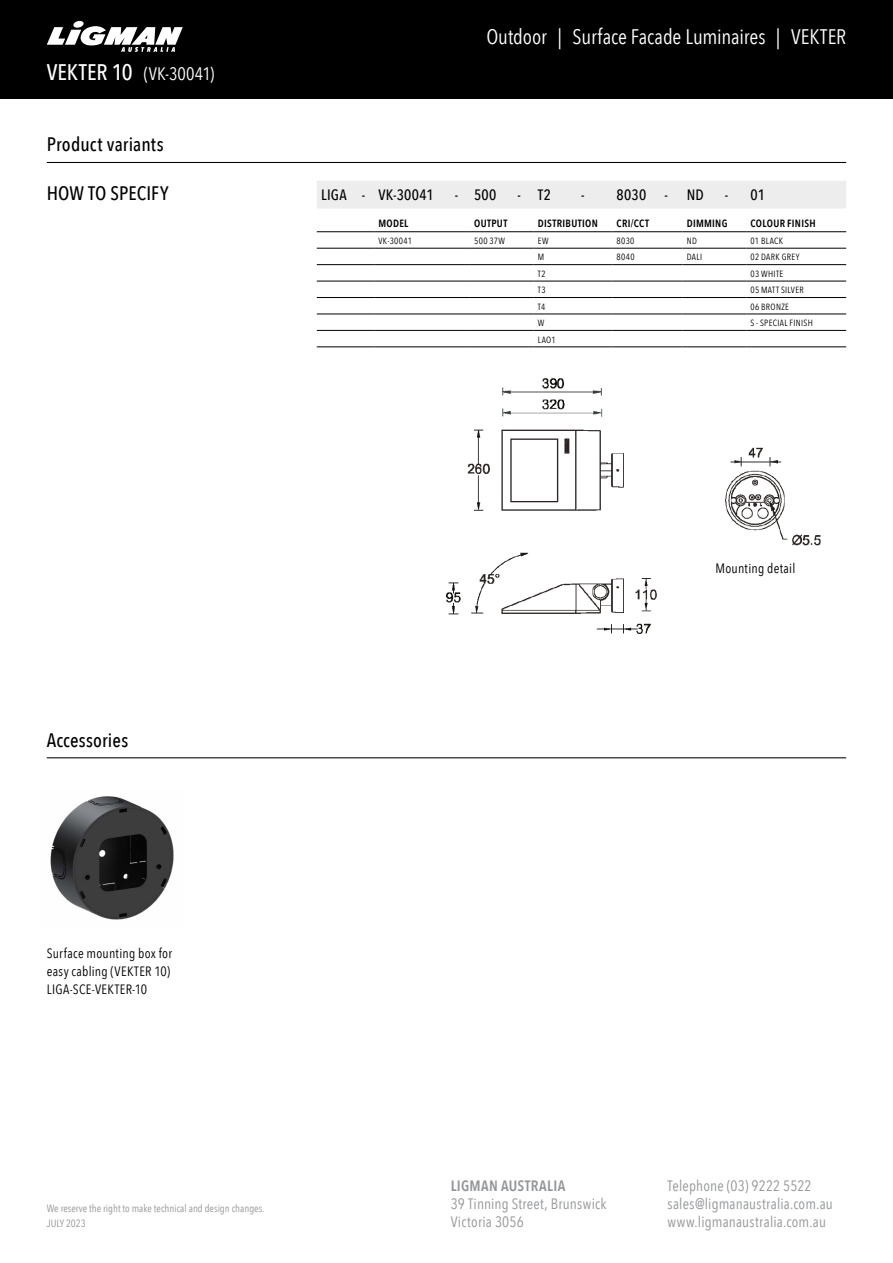
<style>
.page{position:relative;width:893px;height:1263px;background:#fff}
.page>*{position:absolute;margin:0;border:0;box-sizing:border-box;transform-origin:0 0}
.t1{font:21px "Avenir Next Condensed";letter-spacing:-.005em;color:#fff}
.t2{font:500 19.5px "Avenir Next Condensed";letter-spacing:.005em;color:#000}
.t3{font:18px "Avenir Next Condensed";letter-spacing:.01em;color:#fff}
.t4{font:15px/18px "Avenir Next Condensed";letter-spacing:.01em;color:#939598}
.t5{font:500 15px "Avenir Next Condensed";letter-spacing:.02em;color:#000}
.t6{font:600 15px "Avenir Next Condensed";letter-spacing:.02em;color:#939598}
.t7{font:13.5px/18px "Avenir Next Condensed";letter-spacing:.02em;color:#000}
.t8{font:10.5px/15px "Avenir Next Condensed";color:#939598}
.t9{font:600 10.5px "Avenir Next Condensed";letter-spacing:.03em;color:#000}
.t10{font:9px "Avenir Next Condensed";letter-spacing:.035em;color:#000}
.s1{font-weight:500;font-size:22.5px}
</style>
<div class="page">
<div style="left:0;top:0;width:893px;height:99px;background:#000"></div>
<svg style="left:47px;top:20px;width:136px;height:32px"></svg>
<img style="left:446px;top:378px;width:375px;height:256px">
<img style="left:50px;top:796px;width:124px;height:124px">
<hr style="left:47px;top:162px;width:799px;height:1px;background:#000">
<div style="left:317px;top:181px;width:529px;height:27px;background:#ededee"></div>
<hr style="left:317px;top:248px;width:57px;height:1px;background:#000">
<hr style="left:374px;top:248px;width:96px;height:1px;background:#000">
<hr style="left:534px;top:248px;width:78px;height:1px;background:#000">
<hr style="left:612px;top:248px;width:70px;height:1px;background:#000">
<hr style="left:682px;top:248px;width:64px;height:1px;background:#000">
<hr style="left:746px;top:248px;width:100px;height:1px;background:#000">
<hr style="left:317px;top:264px;width:57px;height:1px;background:#000">
<hr style="left:374px;top:264px;width:96px;height:1px;background:#000">
<hr style="left:534px;top:264px;width:78px;height:1px;background:#000">
<hr style="left:612px;top:264px;width:70px;height:1px;background:#000">
<hr style="left:682px;top:264px;width:64px;height:1px;background:#000">
<hr style="left:746px;top:264px;width:100px;height:1px;background:#000">
<hr style="left:317px;top:281px;width:57px;height:1px;background:#000">
<hr style="left:374px;top:281px;width:96px;height:1px;background:#000">
<hr style="left:470px;top:281px;width:64px;height:1px;background:#000">
<hr style="left:534px;top:281px;width:78px;height:1px;background:#000">
<hr style="left:682px;top:281px;width:64px;height:1px;background:#000">
<hr style="left:746px;top:281px;width:100px;height:1px;background:#000">
<hr style="left:317px;top:297px;width:57px;height:1px;background:#000">
<hr style="left:374px;top:297px;width:96px;height:1px;background:#000">
<hr style="left:470px;top:297px;width:64px;height:1px;background:#000">
<hr style="left:534px;top:297px;width:78px;height:1px;background:#000">
<hr style="left:682px;top:297px;width:64px;height:1px;background:#000">
<hr style="left:746px;top:297px;width:100px;height:1px;background:#000">
<hr style="left:317px;top:314px;width:57px;height:1px;background:#000">
<hr style="left:374px;top:314px;width:96px;height:1px;background:#000">
<hr style="left:470px;top:314px;width:64px;height:1px;background:#000">
<hr style="left:534px;top:314px;width:78px;height:1px;background:#000">
<hr style="left:612px;top:314px;width:70px;height:1px;background:#000">
<hr style="left:682px;top:314px;width:64px;height:1px;background:#000">
<hr style="left:746px;top:314px;width:100px;height:1px;background:#000">
<hr style="left:317px;top:330px;width:57px;height:1px;background:#000">
<hr style="left:374px;top:330px;width:96px;height:1px;background:#000">
<hr style="left:470px;top:330px;width:64px;height:1px;background:#000">
<hr style="left:534px;top:330px;width:78px;height:1px;background:#000">
<hr style="left:612px;top:330px;width:70px;height:1px;background:#000">
<hr style="left:682px;top:330px;width:64px;height:1px;background:#000">
<hr style="left:317px;top:347px;width:57px;height:1px;background:#000">
<hr style="left:374px;top:347px;width:96px;height:1px;background:#000">
<hr style="left:470px;top:347px;width:64px;height:1px;background:#000">
<hr style="left:534px;top:347px;width:78px;height:1px;background:#000">
<hr style="left:612px;top:347px;width:70px;height:1px;background:#000">
<hr style="left:682px;top:347px;width:64px;height:1px;background:#000">
<hr style="left:746px;top:347px;width:100px;height:1px;background:#000">
<hr style="left:746px;top:330px;width:100px;height:1px;background:#000">
<hr style="left:612px;top:281px;width:70px;height:1px;background:#000">
<hr style="left:612px;top:297px;width:70px;height:1px;background:#000">
<hr style="left:317px;top:231px;width:57px;height:1px;background:#000">
<hr style="left:374px;top:231px;width:96px;height:1px;background:#000">
<hr style="left:534px;top:231px;width:78px;height:1px;background:#000">
<hr style="left:612px;top:231px;width:70px;height:1px;background:#000">
<hr style="left:682px;top:231px;width:64px;height:1px;background:#000">
<hr style="left:746px;top:231px;width:100px;height:1px;background:#000">
<hr style="left:470px;top:231px;width:64px;height:1px;background:#000">
<hr style="left:470px;top:248px;width:64px;height:1px;background:#000">
<hr style="left:470px;top:264px;width:64px;height:1px;background:#000">
<hr style="left:47px;top:757px;width:799px;height:1px;background:#000">
<p class="t3" style="left:47px;top:58px;width:169px"><span class="s1">VEKTER 10</span> (VK-30041)</p>
<h1 class="t1" style="left:486px;top:19px;width:361px">Outdoor | Surface Facade Luminaires | VEKTER</h1>
<h2 class="t2" style="left:47px;top:133px;width:118px">Product variants</h2>
<h2 class="t2" style="left:47px;top:182px;width:123px">HOW TO SPECIFY</h2>
<p class="t5" style="left:321px;top:186px;width:114px">LIGA - VK-30041</p>
<p class="t5" style="left:455px;top:186px;width:43px">- 500</p>
<p class="t5" style="left:518px;top:186px;width:35px">- T2</p>
<p class="t5" style="left:581px;top:186px;width:88px">- 8030 -</p>
<p class="t5" style="left:687px;top:186px;width:19px">ND</p>
<p class="t5" style="left:725px;top:186px;width:42px">- 01</p>
<p class="t9" style="left:378px;top:215px;width:31px">MODEL</p>
<p class="t9" style="left:474px;top:215px;width:35px">OUTPUT</p>
<p class="t9" style="left:538px;top:215px;width:62px">DISTRIBUTION</p>
<p class="t9" style="left:617px;top:215px;width:34px">CRI/CCT</p>
<p class="t9" style="left:687px;top:215px;width:42px">DIMMING</p>
<p class="t9" style="left:750px;top:215px;width:67px">COLOUR FINISH</p>
<p class="t10" style="left:378px;top:233px;width:35px">VK-30041</p>
<p class="t10" style="left:474px;top:233px;width:32px">500 37W</p>
<p class="t10" style="left:538px;top:233px;width:12px">EW</p>
<p class="t10" style="left:617px;top:233px;width:19px">8030</p>
<p class="t10" style="left:687px;top:233px;width:12px">ND</p>
<p class="t10" style="left:750px;top:233px;width:34px">01 BLACK</p>
<p class="t10" style="left:538px;top:250px;width:8px">M</p>
<p class="t10" style="left:617px;top:250px;width:20px">8040</p>
<p class="t10" style="left:687px;top:250px;width:17px">DALI</p>
<p class="t10" style="left:750px;top:250px;width:50px">02 DARK GREY</p>
<p class="t10" style="left:538px;top:266px;width:9px">T2</p>
<p class="t10" style="left:750px;top:266px;width:34px">03 WHITE</p>
<p class="t10" style="left:538px;top:282px;width:9px">T3</p>
<p class="t10" style="left:750px;top:282px;width:55px">05 MATT SILVER</p>
<p class="t10" style="left:538px;top:299px;width:9px">T4</p>
<p class="t10" style="left:750px;top:299px;width:40px">06 BRONZE</p>
<p class="t10" style="left:538px;top:315px;width:8px">W</p>
<p class="t10" style="left:750px;top:315px;width:64px">S - SPECIAL FINISH</p>
<p class="t10" style="left:538px;top:332px;width:19px">LAO1</p>
<h2 class="t2" style="left:47px;top:728px;width:83px">Accessories</h2>
<p class="t7" style="left:47px;top:943px;width:127px">Surface mounting box for easy cabling (VEKTER 10)<br>LIGA-SCE-VEKTER-10</p>
<p class="t8" style="left:47px;top:1200px;width:219px">We reserve the right to make technical and design changes.<br>JULY 2023</p>
<p class="t7" style="left:715px;top:559px;width:81px">Mounting detail</p>
<p class="t6" style="left:451px;top:1172px;width:116px">LIGMAN AUSTRALIA</p>
<p class="t4" style="left:451px;top:1194px;width:157px">39 Tinning Street, Brunswick<br>Victoria 3056</p>
<p class="t4" style="left:668px;top:1176px;width:167px">Telephone (03) 9222 5522 sales@ligmanaustralia.com.au www.ligmanaustralia.com.au</p>
</div>
